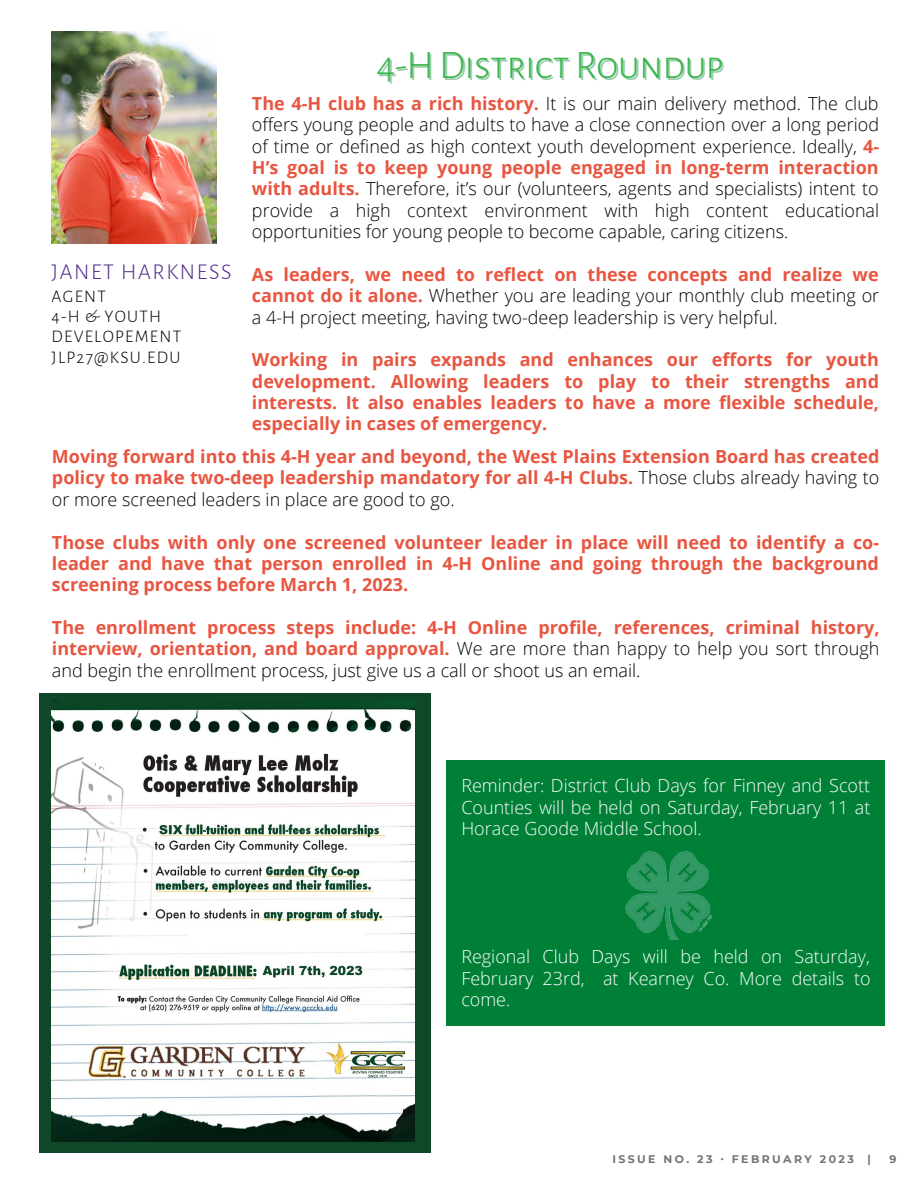
<style>
.page{position:relative;width:918px;height:1188px;background:#fff}
.page>*{position:absolute;margin:0;border:0;box-sizing:border-box;transform-origin:0 0}
.t1{font:300 40.5px "Alegreya Sans SC";letter-spacing:-.02em;color:#39b54a}
.t2{font:300 22.65px "Alegreya Sans SC";letter-spacing:.07em;color:#512888}
.t3{font:700 18px/21.3px "Open Sans";color:#e85540;text-align:justify}
.t4{font:300 18px/21.3px "Open Sans";color:#000;text-align:justify}
.t5{font:300 18px/21.3px "Open Sans";color:#fcfdfd;text-align:justify}
.t6{font:300 17.7px/20.2px "Alegreya Sans SC";letter-spacing:.07em;color:#000}
.t7{font:700 10.95px "Montserrat";letter-spacing:.22em;color:#737373}
.s1{font-weight:700;color:#e85540}
.s2{font-weight:300;color:#000}
</style>
<div class="page">
<img style="left:52px;top:32px;width:164px;height:211px">
<div style="left:40px;top:693px;width:391px;height:460px;background:#104728"></div>
<img style="left:51px;top:698px;width:364px;height:443px">
<div style="left:446px;top:760px;width:439px;height:266px;background:#008037"></div>
<img style="left:625px;top:851px;width:88px;height:88px">
<p class="t2" style="left:52px;top:261px;width:181px">JANET HARKNESS</p>
<p class="t6" style="left:52px;top:286px;width:131px">AGENT<br>4-H &amp; YOUTH<br>DEVELOPEMENT<br>JLP27@KSU.EDU</p>
<h1 class="t1" style="left:377px;top:46px;width:349px">4-HDistrictRoundup</h1>
<p class="t4" style="left:252px;top:92px;width:629px"><span class="s1">The 4-H club has a rich history.</span> It is our main delivery method. The club offers young people and adults to have a close connection over a long period of time or defined as high context youth development experience. Ideally, <span class="s1">4- H’s goal is to keep young people engaged in long-term interaction with adults.</span> Therefore, it’s our (volunteers, agents and specialists) intent to provide a high context environment with high content educational opportunities for young people to become capable, caring citizens.</p>
<p class="t4" style="left:252px;top:263px;width:629px"><span class="s1">As leaders, we need to reflect on these concepts and realize we cannot do it alone.</span> Whether you are leading your monthly club meeting or a 4-H project meeting, having two-deep leadership is very helpful.</p>
<p class="t3" style="left:252px;top:349px;width:629px">Working in pairs expands and enhances our efforts for youth development. Allowing leaders to play to their strengths and interests. It also enables leaders to have a more flexible schedule, especially in cases of emergency.</p>
<p class="t3" style="left:52px;top:445px;width:829px">Moving forward into this 4-H year and beyond, the West Plains Extension Board has created policy to make two-deep leadership mandatory for all 4-H Clubs. <span class="s2">Those clubs already having to or more screened leaders in place are good to go.</span></p>
<p class="t3" style="left:52px;top:531px;width:829px">Those clubs with only one screened volunteer leader in place will need to identify a co&shy;leader and have that person enrolled in 4-H Online and going through the background screening process before March 1, 2023.</p>
<p class="t3" style="left:52px;top:616px;width:829px">The enrollment process steps include: 4-H Online profile, references, criminal history, interview, orientation, and board approval. <span class="s2">We are more than happy to help you sort through and begin the enrollment process, just give us a call or shoot us an email.</span></p>
<p class="t5" style="left:461px;top:775px;width:411px">Reminder: District Club Days for Finney and Scott Counties will be held on Saturday, February 11 at Horace Goode Middle School.</p>
<p class="t5" style="left:461px;top:946px;width:411px">Regional Club Days will be held on Saturday, February 23rd, at Kearney Co. More details to come.</p>
<p class="t7" style="left:612px;top:1152px;width:260px">ISSUE NO. 23 ∙ FEBRUARY 2023 |</p>
<p class="t7" style="left:890px;top:1152px;width:8px">9</p>
</div>
